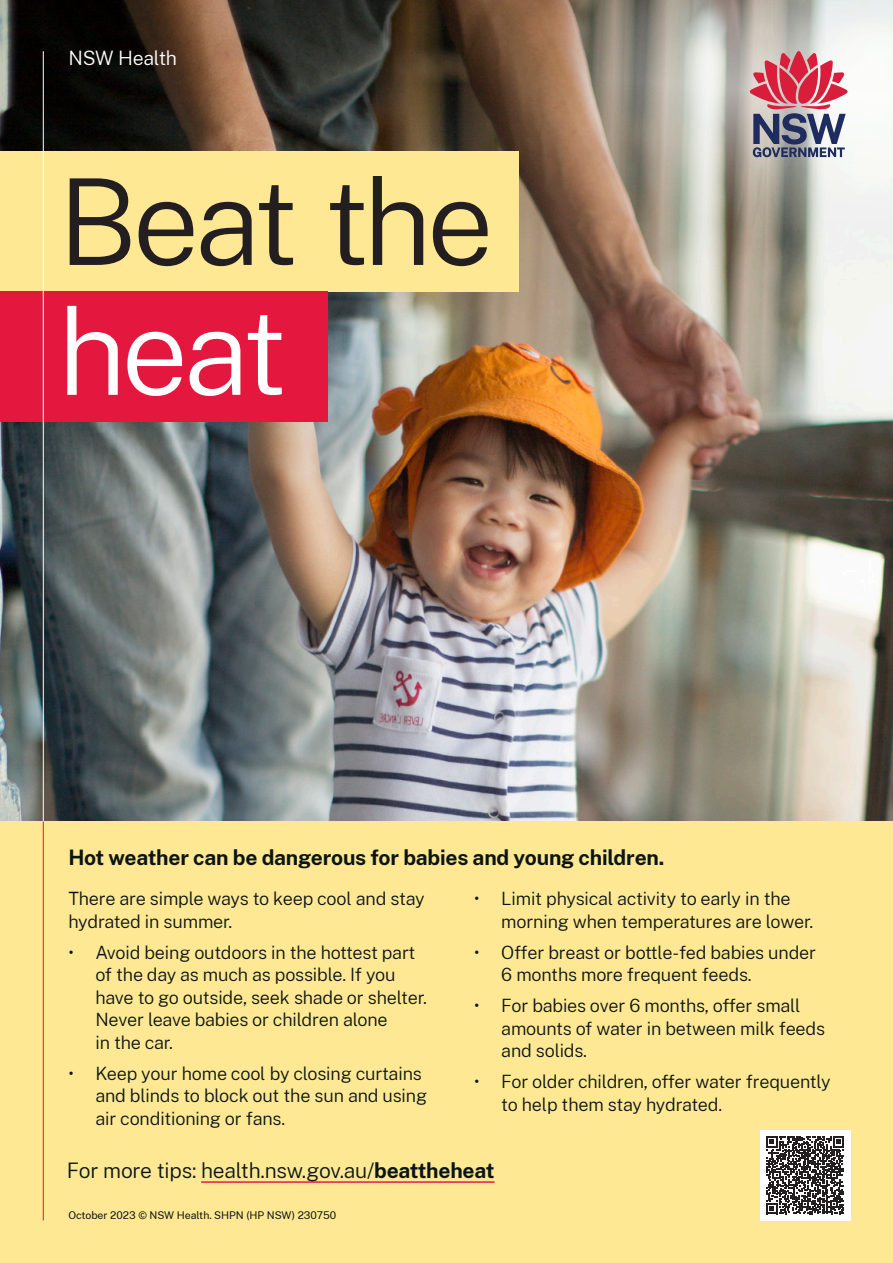
<style>
.page{position:relative;width:893px;height:1263px;background:#fff}
.page>*{position:absolute;margin:0;border:0;box-sizing:border-box;transform-origin:0 0}
.t1{font:300 119.7px/129.9px "Public Sans";letter-spacing:-.045em;color:#231f20}
.Heading_2__H2{font:700 21px "Public Sans";letter-spacing:-.01em;color:#0b1614}
.Heading_2__H2-2{font:300 21px "Public Sans";letter-spacing:-.01em;color:#0b1614}
.Heading_2__H2-3{font:300 19.5px "Public Sans";letter-spacing:-.015em;color:#fff}
.Heading_2__H2-4{font:300 18px/22.5px "Public Sans";letter-spacing:-.01em;color:#0b1614}
.t2{font:10.5px "Public Sans";color:#0b1614}
.s1{color:#fff}
.s2{font-weight:700}
</style>
<div class="page">
<img style="left:0;top:0;width:893px;height:821px">
<svg style="left:565px;top:0;width:328px;height:305px"></svg>
<div style="left:0;top:821px;width:893px;height:442px;background:#ffe893"></div>
<svg style="left:750px;top:51px;width:97px;height:106px;background:#b48191"></svg>
<div style="left:0;top:151px;width:518px;height:141px;background:#ffe893"></div>
<div style="left:0;top:292px;width:328px;height:130px;background:#e4183e"></div>
<hr style="left:43px;top:51px;width:1px;height:770px;background:#fff">
<div style="left:760px;top:1130px;width:90px;height:90px;background:#fff"></div>
<svg style="left:766px;top:1136px;width:78px;height:78px"></svg>
<hr style="left:201px;top:1181px;width:294px;height:2px;background:#e4183e">
<hr style="left:43px;top:821px;width:1px;height:399px;background:#e4183e">
<h2 class="Heading_2__H2-3" style="left:68px;top:45px;width:110px">NSW Health</h2>
<p class="t1" style="left:58px;top:151px;width:438px">Beat the <span class="s1">heat</span></p>
<h2 class="Heading_2__H2" style="left:68px;top:842px;width:597px">Hot weather can be dangerous for babies and young children.</h2>
<h2 class="Heading_2__H2-4" style="left:68px;top:886px;width:358px">There are simple ways to keep cool and stay hydrated in summer.</h2>
<h2 class="Heading_2__H2-4" style="left:95px;top:940px;width:333px;text-indent:-27px">• Avoid being outdoors in the hottest part of the day as much as possible. If you have to go outside, seek shade or shelter.<br>Never leave babies or children alone<br>in the car.</h2>
<h2 class="Heading_2__H2-4" style="left:95px;top:1061px;width:333px;text-indent:-27px">• Keep your home cool by closing curtains and blinds to block out the sun and using air conditioning or fans.</h2>
<h2 class="Heading_2__H2-4" style="left:501px;top:886px;width:313px;text-indent:-27px">• Limit physical activity to early in the morning when temperatures are lower.</h2>
<h2 class="Heading_2__H2-4" style="left:501px;top:940px;width:316px;text-indent:-27px">• Offer breast or bottle-fed babies under<br>6 months more frequent feeds.</h2>
<h2 class="Heading_2__H2-4" style="left:501px;top:993px;width:325px;text-indent:-27px">• For babies over 6 months, offer small amounts of water in between milk feeds and solids.</h2>
<h2 class="Heading_2__H2-4" style="left:501px;top:1069px;width:331px;text-indent:-27px">• For older children, offer water frequently to help them stay hydrated.</h2>
<h2 class="Heading_2__H2-2" style="left:67px;top:1156px;width:429px">For more tips: health.nsw.gov.au/<span class="s2">beattheheat</span></h2>
<p class="t2" style="left:68px;top:1208px;width:269px">October 2023 © NSW Health. SHPN (HP NSW) 230750</p>
</div>
